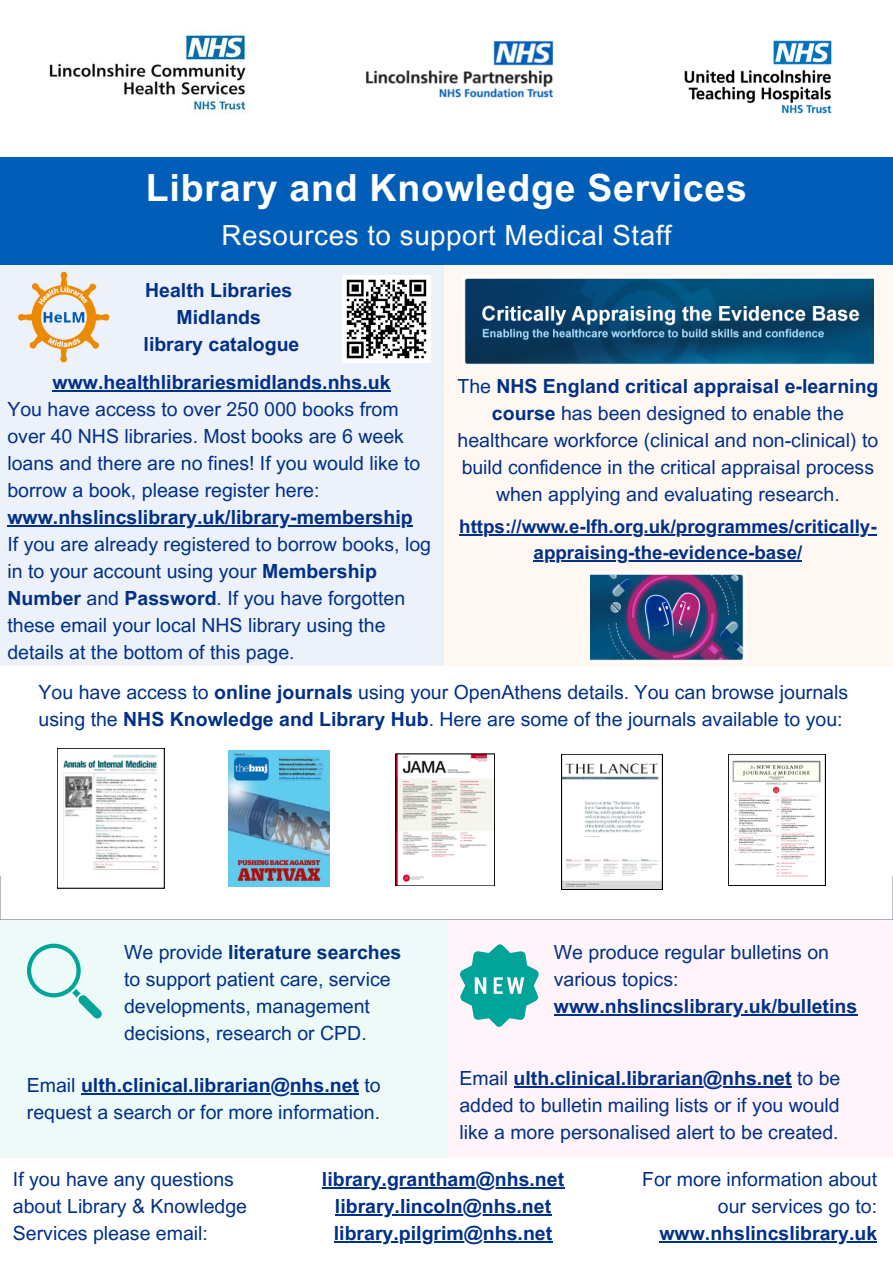
<style>
.page{position:relative;width:893px;height:1263px;background:#fff}
.page>*{position:absolute;margin:0;border:0;box-sizing:border-box;transform-origin:0 0}
.t1{font:700 37.5px "Arial MT Pro";letter-spacing:.02em;color:#fff}
.t2{font:27.75px "Arial MT Pro";letter-spacing:.02em;color:#fff}
.t3{font:19.5px/27px "Arial MT Pro";color:#003087}
.t4{font:700 19.5px/27px "Arial MT Pro";color:#003087;text-align:center}
.t5{font:700 18.75px "Arial MT Pro";color:#003087}
.s1{font-weight:700}
.s2{font-weight:400}
</style>
<div class="page">
<div style="left:0;top:157px;width:893px;height:108px;background:#005eb8"></div>
<div style="left:443px;top:265px;width:450px;height:401px;background:#fff8f2"></div>
<div style="left:0;top:917px;width:448px;height:241px;background:#edfaf8"></div>
<div style="left:448px;top:919px;width:445px;height:239px;background:#fff4fa"></div>
<svg style="left:27px;top:944px;width:75px;height:74px"></svg>
<svg style="left:460px;top:944px;width:79px;height:83px"></svg>
<svg style="left:0;top:876px;width:893px;height:43px"></svg>
<div style="left:0;top:265px;width:443px;height:401px;background:#edf1fa"></div>
<img style="left:343px;top:276px;width:87px;height:87px">
<hr style="left:52px;top:390px;width:276px;height:2px;background:#003087">
<hr style="left:328px;top:390px;width:62px;height:2px;background:#003087">
<svg style="left:7px;top:525px;width:16px;height:2px"></svg>
<hr style="left:23px;top:525px;width:390px;height:2px;background:#003087">
<img style="left:17px;top:271px;width:93px;height:92px">
<img style="left:228px;top:750px;width:101px;height:136px">
<svg style="left:728px;top:754px;width:97px;height:131px"></svg>
<svg style="left:395px;top:754px;width:99px;height:132px"></svg>
<svg style="left:561px;top:754px;width:101px;height:135px"></svg>
<svg style="left:57px;top:748px;width:107px;height:140px"></svg>
<img style="left:365px;top:41px;width:189px;height:57px">
<img style="left:49px;top:31px;width:199px;height:83px">
<img style="left:684px;top:40px;width:148px;height:74px">
<img style="left:462px;top:276px;width:411px;height:91px">
<img style="left:590px;top:571px;width:155px;height:91px">
<hr style="left:81px;top:1093px;width:278px;height:1px;background:#003087">
<hr style="left:554px;top:1014px;width:303px;height:2px;background:#003087">
<hr style="left:659px;top:1241px;width:207px;height:1px;background:#003087">
<hr style="left:322px;top:1187px;width:242px;height:1px;background:#003087">
<hr style="left:335px;top:1214px;width:216px;height:1px;background:#003087">
<hr style="left:334px;top:1241px;width:218px;height:1px;background:#003087">
<hr style="left:513px;top:1086px;width:278px;height:2px;background:#003087">
<hr style="left:459px;top:535px;width:417px;height:1px;background:#003087">
<hr style="left:533px;top:560px;width:269px;height:2px;background:#003087">
<p class="t1" style="left:146px;top:173px;width:602px">Library and Knowledge Services</p>
<p class="t2" style="left:221px;top:224px;width:452px">Resources to support Medical Staff</p>
<p class="t4" style="left:144px;top:279px;width:157px">Health Libraries<br>Midlands<br>library catalogue</p>
<p class="t4" style="left:52px;top:371px;width:339px">www.healthlibrariesmidlands.nhs.uk</p>
<p class="t3" style="left:7px;top:398px;width:414px">You have access to over 250 000 books from over 40 NHS libraries. Most books are 6 week loans and there are no fines! If you would like to borrow a book, please register here: <span class="s1">www.nhslincslibrary.uk/library-membership</span></p>
<h1 class="t3" style="left:7px;top:533px;width:425px">If you are already registered to borrow books, log in to your account using your <span class="s1">Membership<br>Number</span> and <span class="s1">Password</span>. If you have forgotten</h1>
<p class="t3" style="left:7px;top:614px;width:380px">these email your local NHS library using the details at the bottom of this page.</p>
<p class="t3" style="left:457px;top:375px;width:422px;text-align:center">The <span class="s1">NHS England critical appraisal e-learning course</span> has been designed to enable the healthcare workforce (clinical and non-clinical) to build confidence in the critical appraisal process when applying and evaluating research.</p>
<p class="t5" style="left:459px;top:520px;width:419px">https://www.e-lfh.org.uk/programmes/critically-</p>
<p class="t5" style="left:533px;top:546px;width:270px">appraising-the-evidence-base/</p>
<p class="t3" style="left:39px;top:681px;width:811px">You have access to <span class="s1">online journals</span> using your OpenAthens details. You can browse journals using the <span class="s1">NHS Knowledge and Library Hub</span>. Here are some of the journals available to you:</p>
<p class="t3" style="left:124px;top:941px;width:279px">We provide <span class="s1">literature searches </span>to support patient care, service developments, management decisions, research or CPD.</p>
<h2 class="t4" style="left:27px;top:1074px;width:355px"><span class="s2">Email</span> ulth.clinical.librarian@nhs.net <span class="s2">to</span></h2>
<p class="t3" style="left:27px;top:1101px;width:355px">request a search or for more information.</p>
<p class="t3" style="left:554px;top:941px;width:277px">We produce regular bulletins on various topics:</p>
<p class="t4" style="left:554px;top:995px;width:305px">www.nhslincslibrary.uk/bulletins</p>
<p class="t4" style="left:459px;top:1067px;width:382px"><span class="s2">Email</span> ulth.clinical.librarian@nhs.net <span class="s2">to be</span></p>
<p class="t3" style="left:459px;top:1094px;width:382px">added to bulletin mailing lists or if you would like a more personalised alert to be created.</p>
<h2 class="t3" style="left:13px;top:1168px;width:235px">If you have any questions about Library &amp; Knowledge<br>Services please email:</h2>
<p class="t4" style="left:322px;top:1168px;width:244px">library.grantham@nhs.net</p>
<p class="t4" style="left:335px;top:1195px;width:218px">library.lincoln@nhs.net</p>
<p class="t4" style="left:334px;top:1222px;width:220px">library.pilgrim@nhs.net</p>
<p class="t3" style="left:642px;top:1168px;width:237px;text-align:right">For more information about our services go to:</p>
<p class="t4" style="left:659px;top:1222px;width:219px">www.nhslincslibrary.uk</p>
</div>
